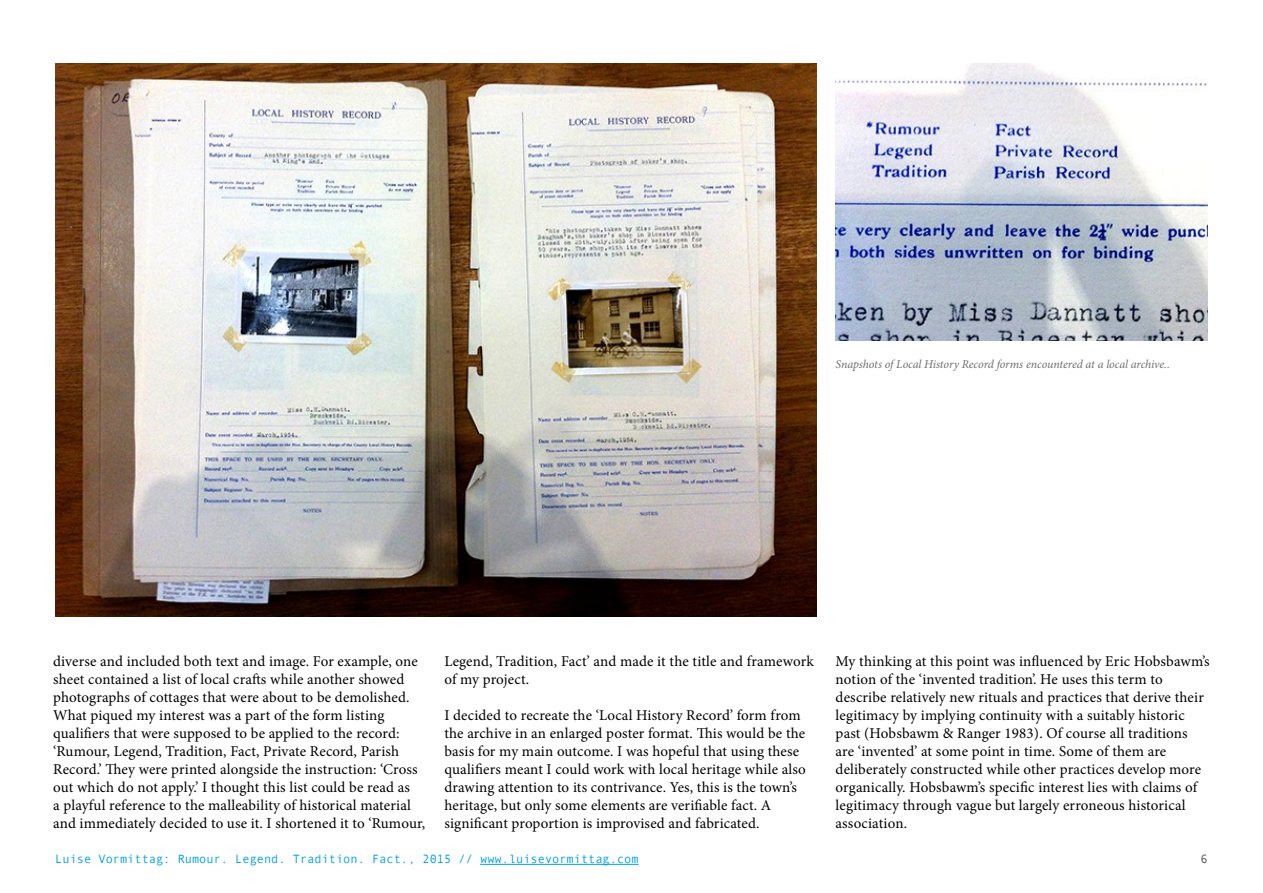
<style>
.page{position:relative;width:1263px;height:893px;background:#fff}
.page>*{position:absolute;margin:0;border:0;box-sizing:border-box;transform-origin:0 0}
.t1{font:15px/18px "Minion Pro";letter-spacing:.01em;color:#000}
.t2{font:12px "Andale Mono";color:#009fe3}
.t3{font:italic 12px "Minion Pro";letter-spacing:-.01em;color:#706f6f}
.t4{font:12px "Andale Mono";color:#575756}
</style>
<div class="page">
<hr style="left:480px;top:864px;width:159px;height:1px;background:#009fe3">
<img style="left:55px;top:64px;width:761px;height:552px">
<img style="left:836px;top:64px;width:372px;height:276px">
<p class="t3" style="left:836px;top:356px;width:336px">Snapshots of Local History Record forms encountered at a local archive..</p>
<p class="t1" style="left:53px;top:652px;width:374px">diverse and included both text and image. For example, one sheet contained a list of local crafts while another showed photographs of cottages that were about to be demolished.<br>What piqued my interest was a part of the form listing qualifiers that were supposed to be applied to the record: ‘Rumour, Legend, Tradition, Fact, Private Record, Parish Record.’ They were printed alongside the instruction: ‘Cross out which do not apply.’ I thought this list could be read as<br>a playful reference to the malleability of historical material and immediately decided to use it. I shortened it to ‘Rumour,</p>
<p class="t1" style="left:444px;top:652px;width:371px">Legend, Tradition, Fact’ and made it the title and framework of my project.</p>
<p class="t1" style="left:444px;top:706px;width:363px">I decided to recreate the ‘Local History Record’ form from the archive in an enlarged poster format. This would be the basis for my main outcome. I was hopeful that using these qualifiers meant I could work with local heritage while also drawing attention to its contrivance. Yes, this is the town’s heritage, but only some elements are verifiable fact. A significant proportion is improvised and fabricated.</p>
<p class="t1" style="left:836px;top:652px;width:376px">My thinking at this point was influenced by Eric Hobsbawm’s notion of the ‘invented tradition’. He uses this term to describe relatively new rituals and practices that derive their legitimacy by implying continuity with a suitably historic past (Hobsbawm &amp; Ranger 1983). Of course all traditions are ‘invented’ at some point in time. Some of them are deliberately constructed while other practices develop more organically. Hobsbawm’s specific interest lies with claims of legitimacy through vague but largely erroneous historical association.</p>
<p class="t2" style="left:55px;top:851px;width:585px">Luise Vormittag: Rumour. Legend. Tradition. Fact., 2015 // www.luisevormittag.com</p>
<p class="t4" style="left:1200px;top:851px;width:9px">6</p>
</div>
